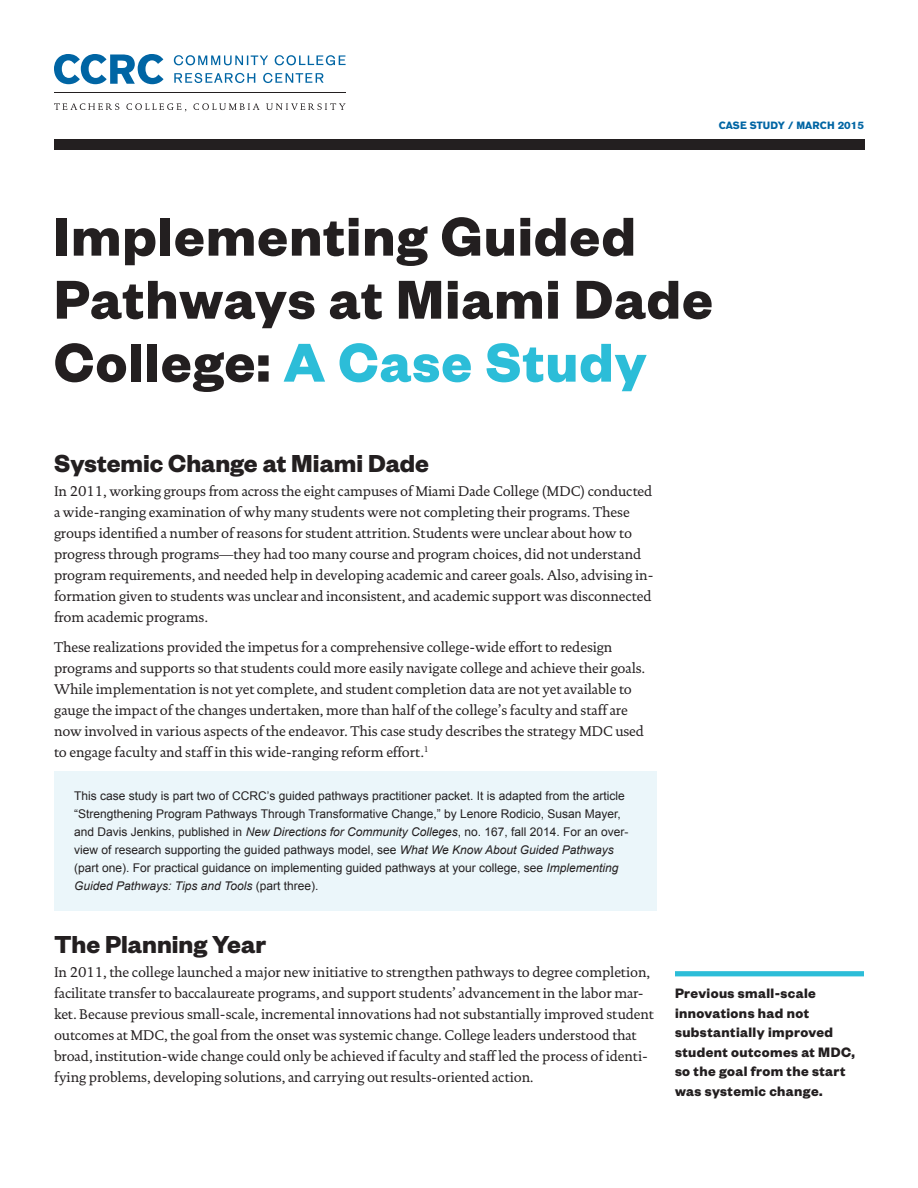
<style>
.page{position:relative;width:918px;height:1188px;background:#fff}
.page>*{position:absolute;margin:0;border:0;box-sizing:border-box;transform-origin:0 0}
.t1{font:700 60px/63px "Founders Grotesk";letter-spacing:.02em;color:#231f20}
.t2{font:700 27px "Founders Grotesk";color:#231f20}
.t3{font:700 15px/19.5px "Founders Grotesk";letter-spacing:.025em;color:#231f20}
.t4{font:14.25px/21px "DTL Documenta TOT";letter-spacing:-.01em;color:#231f20}
.t5{font:12px/18px "Arial";color:#231f20}
.t6{font:700 10.5px "AG Old Face";color:#0065a4}
.s1{color:#2cbdd8}
.s2{font-style:italic}
</style>
<div class="page">
<svg style="left:54px;top:103px;width:65px;height:7px"></svg>
<svg style="left:126px;top:103px;width:60px;height:8px"></svg>
<svg style="left:193px;top:103px;width:67px;height:7px"></svg>
<svg style="left:266px;top:103px;width:80px;height:7px"></svg>
<svg style="left:54px;top:54px;width:110px;height:30px"></svg>
<svg style="left:174px;top:55px;width:94px;height:10px"></svg>
<svg style="left:275px;top:55px;width:71px;height:10px"></svg>
<svg style="left:174px;top:73px;width:81px;height:10px"></svg>
<svg style="left:263px;top:73px;width:61px;height:10px"></svg>
<hr style="left:54px;top:93px;width:292px;height:1px;background:#231f20">
<div style="left:54px;top:140px;width:810px;height:10px;background:#231f20"></div>
<div style="left:675px;top:971px;width:189px;height:5px;background:#2cbdd8"></div>
<div style="left:54px;top:771px;width:603px;height:139px;background:#ebf6fa"></div>
<p class="t6" style="left:719px;top:119px;width:147px">CASE STUDY / MARCH 2015</p>
<h1 class="t1" style="left:54px;top:202px;width:660px">Implementing Guided<br>Pathways at Miami Dade<br>College: <span class="s1">A Case Study</span></h1>
<h2 class="t2" style="left:54px;top:446px;width:377px">Systemic Change at Miami Dade</h2>
<p class="t4" style="left:54px;top:481px;width:601px">In 2011, working groups from across the eight campuses of Miami Dade College (MDC) conducted a wide-ranging examination of why many students were not completing their programs. These groups identified a number of reasons for student attrition. Students were unclear about how to progress through programs—they had too many course and program choices, did not understand program requirements, and needed help in developing academic and career goals. Also, advising in&shy;formation given to students was unclear and inconsistent, and academic support was disconnected from academic programs.</p>
<p class="t4" style="left:54px;top:637px;width:593px">These realizations provided the impetus for a comprehensive college-wide effort to redesign programs and supports so that students could more easily navigate college and achieve their goals.<br>While implementation is not yet complete, and student completion data are not yet available to gauge the impact of the changes undertaken, more than half of the college’s faculty and staff are now involved in various aspects of the endeavor. This case study describes the strategy MDC used to engage faculty and staff in this wide-ranging reform effort.<sup>1</sup></p>
<p class="t5" style="left:74px;top:787px;width:556px">This case study is part two of CCRC’s guided pathways practitioner packet. It is adapted from the article “Strengthening Program Pathways Through Transformative Change,” by Lenore Rodicio, Susan Mayer, and Davis Jenkins, published in <span class="s2">New Directions for Community Colleges</span>, no. 167, fall 2014. For an over&shy;view of research supporting the guided pathways model, see <span class="s2">What We Know About Guided Pathways </span>(part one). For practical guidance on implementing guided pathways at your college, see <span class="s2">Implementing Guided Pathways: Tips and Tools</span> (part three).</p>
<h2 class="t2" style="left:54px;top:927px;width:214px">The Planning Year</h2>
<p class="t4" style="left:54px;top:962px;width:601px">In 2011, the college launched a major new initiative to strengthen pathways to degree completion, facilitate transfer to baccalaureate programs, and support students’ advancement in the labor mar&shy;ket. Because previous small-scale, incremental innovations had not substantially improved student outcomes at MDC, the goal from the onset was systemic change. College leaders understood that broad, institution-wide change could only be achieved if faculty and staff led the process of identi&shy;fying problems, developing solutions, and carrying out results-oriented action.</p>
<p class="t3" style="left:675px;top:983px;width:181px">Previous small-scale innovations had not substantially improved student outcomes at MDC, so the goal from the start was systemic change.</p>
</div>
